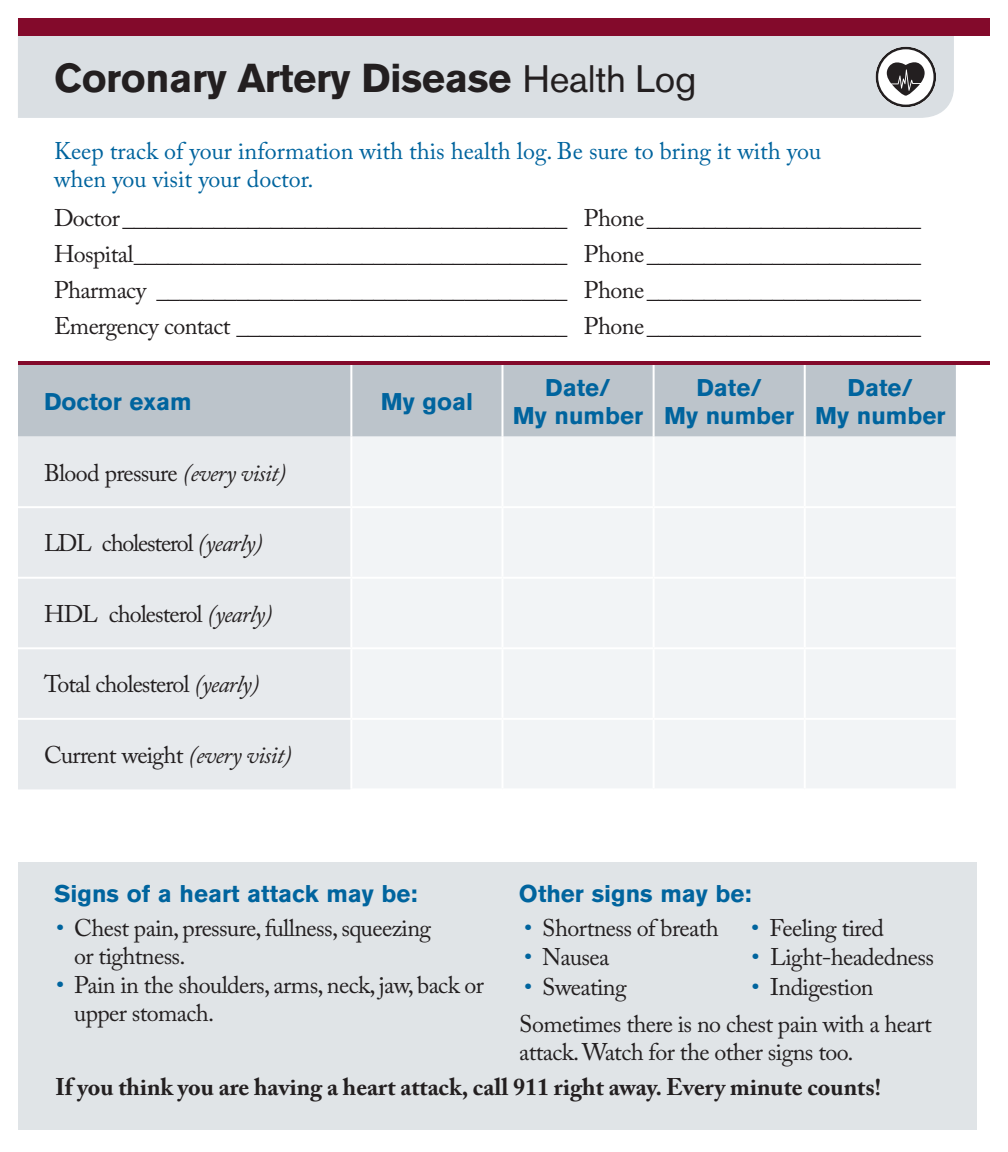
<style>
.page{position:relative;width:1008px;height:1152px;background:#fff}
.page>*{position:absolute;margin:0;border:0;box-sizing:border-box;transform-origin:0 0}
.t1{font:700 40px "Akzidenz Grotesk BE";letter-spacing:-.01em;color:#231f20}
.Az_Graphs_w__rules{font:24px/28px "Adobe Caslon Pro";letter-spacing:-.025em;color:#231f20}
.Az_Graphs_w__rules-2{font:700 24px/28px "Akzidenz Grotesk BE";color:#00649e;text-align:center}
.t2{font:24px/28px "Adobe Caslon Pro";color:#00649e}
.t3{font:700 24px "Adobe Caslon Pro";color:#231f20}
.Az_Graphs_w__rules-3{font:24px "Adobe Caslon Pro";letter-spacing:-.05em;color:#231f20}
.s1{font-weight:400;font-size:38px}
.s2{font-style:italic}
.s3{color:#00649e}
</style>
<div class="page">
<div style="left:18px;top:862px;width:958px;height:268px;background:#e0e4e7"></div>
<div style="left:18px;top:364px;width:938px;height:73px;background:#bcc4cb"></div>
<div style="left:18px;top:437px;width:332px;height:352px;background:#e7eaed"></div>
<div style="left:353px;top:437px;width:603px;height:351px;background:#f2f4f6"></div>
<hr style="left:350px;top:364px;width:2px;height:73px;background:#fff">
<hr style="left:501px;top:364px;width:2px;height:73px;background:#fff">
<hr style="left:653px;top:364px;width:2px;height:73px;background:#fff">
<hr style="left:804px;top:364px;width:2px;height:73px;background:#fff">
<hr style="left:501px;top:437px;width:2px;height:69px;background:#fff">
<hr style="left:653px;top:437px;width:2px;height:69px;background:#fff">
<hr style="left:804px;top:437px;width:2px;height:69px;background:#fff">
<hr style="left:351px;top:506px;width:151px;height:2px;background:#fff">
<hr style="left:501px;top:508px;width:2px;height:69px;background:#fff">
<hr style="left:502px;top:506px;width:152px;height:2px;background:#fff">
<hr style="left:653px;top:508px;width:2px;height:69px;background:#fff">
<hr style="left:654px;top:506px;width:151px;height:2px;background:#fff">
<hr style="left:804px;top:508px;width:2px;height:69px;background:#fff">
<hr style="left:805px;top:506px;width:151px;height:2px;background:#fff">
<hr style="left:18px;top:506px;width:333px;height:2px;background:#fff">
<hr style="left:351px;top:577px;width:151px;height:2px;background:#fff">
<hr style="left:501px;top:579px;width:2px;height:68px;background:#fff">
<hr style="left:502px;top:577px;width:152px;height:2px;background:#fff">
<hr style="left:653px;top:579px;width:2px;height:68px;background:#fff">
<hr style="left:654px;top:577px;width:151px;height:2px;background:#fff">
<hr style="left:804px;top:579px;width:2px;height:68px;background:#fff">
<hr style="left:805px;top:577px;width:151px;height:2px;background:#fff">
<hr style="left:18px;top:577px;width:333px;height:2px;background:#fff">
<hr style="left:351px;top:647px;width:151px;height:2px;background:#fff">
<hr style="left:501px;top:649px;width:2px;height:69px;background:#fff">
<hr style="left:502px;top:647px;width:152px;height:2px;background:#fff">
<hr style="left:653px;top:649px;width:2px;height:69px;background:#fff">
<hr style="left:654px;top:647px;width:151px;height:2px;background:#fff">
<hr style="left:804px;top:649px;width:2px;height:69px;background:#fff">
<hr style="left:805px;top:647px;width:151px;height:2px;background:#fff">
<hr style="left:18px;top:647px;width:333px;height:2px;background:#fff">
<hr style="left:351px;top:718px;width:151px;height:2px;background:#fff">
<hr style="left:501px;top:720px;width:2px;height:68px;background:#fff">
<hr style="left:502px;top:718px;width:152px;height:2px;background:#fff">
<hr style="left:653px;top:720px;width:2px;height:68px;background:#fff">
<hr style="left:654px;top:718px;width:151px;height:2px;background:#fff">
<hr style="left:804px;top:720px;width:2px;height:68px;background:#fff">
<hr style="left:805px;top:718px;width:151px;height:2px;background:#fff">
<hr style="left:18px;top:718px;width:333px;height:2px;background:#fff">
<hr style="left:18px;top:361px;width:972px;height:3px;background:#830a2b">
<div style="left:18px;top:36px;width:936px;height:82px;background:#dadfe3"></div>
<div style="left:18px;top:18px;width:972px;height:18px;background:#830a2b"></div>
<svg style="left:876px;top:47px;width:60px;height:60px"></svg>
<p class="t1" style="left:54px;top:55px;width:644px">Coronary Artery Disease <span class="s1">Health Log</span></p>
<p class="t2" style="left:54px;top:136px;width:769px">Keep track of your information with this health log. Be sure to bring it with you when you visit your doctor.</p>
<p class="Az_Graphs_w__rules" style="left:54px;top:204px;width:869px">Doctor_______________________________________ Phone________________________</p>
<p class="Az_Graphs_w__rules" style="left:54px;top:240px;width:869px">Hospital______________________________________ Phone________________________</p>
<p class="Az_Graphs_w__rules" style="left:54px;top:276px;width:869px">Pharmacy ____________________________________ Phone________________________</p>
<p class="Az_Graphs_w__rules" style="left:54px;top:312px;width:869px">Emergency contact _____________________________ Phone________________________</p>
<p class="Az_Graphs_w__rules-2" style="left:44px;top:387px;width:149px">Doctor exam</p>
<p class="Az_Graphs_w__rules-2" style="left:381px;top:387px;width:94px">My goal</p>
<p class="Az_Graphs_w__rules" style="left:44px;top:458px;width:244px">Blood pressure <span class="s2">(every visit)</span></p>
<p class="Az_Graphs_w__rules-3" style="left:44px;top:529px;width:220px">LDL cholesterol <span class="s2">(yearly)</span></p>
<p class="Az_Graphs_w__rules" style="left:44px;top:600px;width:230px">HDL cholesterol <span class="s2">(yearly)</span></p>
<p class="Az_Graphs_w__rules" style="left:44px;top:670px;width:217px">Total cholesterol <span class="s2">(yearly)</span></p>
<p class="Az_Graphs_w__rules" style="left:44px;top:741px;width:249px">Current weight <span class="s2">(every visit)</span></p>
<p class="Az_Graphs_w__rules-2" style="left:513px;top:373px;width:132px">Date/<br>My number</p>
<p class="Az_Graphs_w__rules-2" style="left:664px;top:373px;width:132px">Date/<br>My number</p>
<p class="Az_Graphs_w__rules-2" style="left:815px;top:373px;width:132px">Date/<br>My number</p>
<p class="Az_Graphs_w__rules-2" style="left:54px;top:880px;width:365px">Signs of a heart attack may be:</p>
<p class="Az_Graphs_w__rules-2" style="left:519px;top:880px;width:234px">Other signs may be:</p>
<p class="Az_Graphs_w__rules" style="left:74px;top:913px;width:359px;text-indent:-18px"><span class="s3">•</span> Chest pain, pressure, fullness, squeezing or tightness.</p>
<p class="Az_Graphs_w__rules" style="left:74px;top:971px;width:411px;text-indent:-18px"><span class="s3">•</span> Pain in the shoulders, arms, neck, jaw, back or upper stomach.</p>
<p class="Az_Graphs_w__rules" style="left:524px;top:913px;width:196px"><span class="s3">•</span> Shortness of breath</p>
<p class="Az_Graphs_w__rules" style="left:751px;top:913px;width:134px"><span class="s3">•</span> Feeling tired</p>
<p class="Az_Graphs_w__rules" style="left:524px;top:943px;width:87px"><span class="s3">•</span> Nausea</p>
<p class="Az_Graphs_w__rules" style="left:752px;top:943px;width:184px"><span class="s3">•</span> Light-headedness</p>
<p class="Az_Graphs_w__rules" style="left:524px;top:972px;width:104px"><span class="s3">•</span> Sweating</p>
<p class="Az_Graphs_w__rules" style="left:752px;top:972px;width:124px"><span class="s3">•</span> Indigestion</p>
<p class="Az_Graphs_w__rules" style="left:519px;top:1009px;width:414px">Sometimes there is no chest pain with a heart attack. Watch for the other signs too.</p>
<p class="t3" style="left:55px;top:1073px;width:827px">If you think you are having a heart attack, call 911 right away. Every minute counts!</p>
</div>
